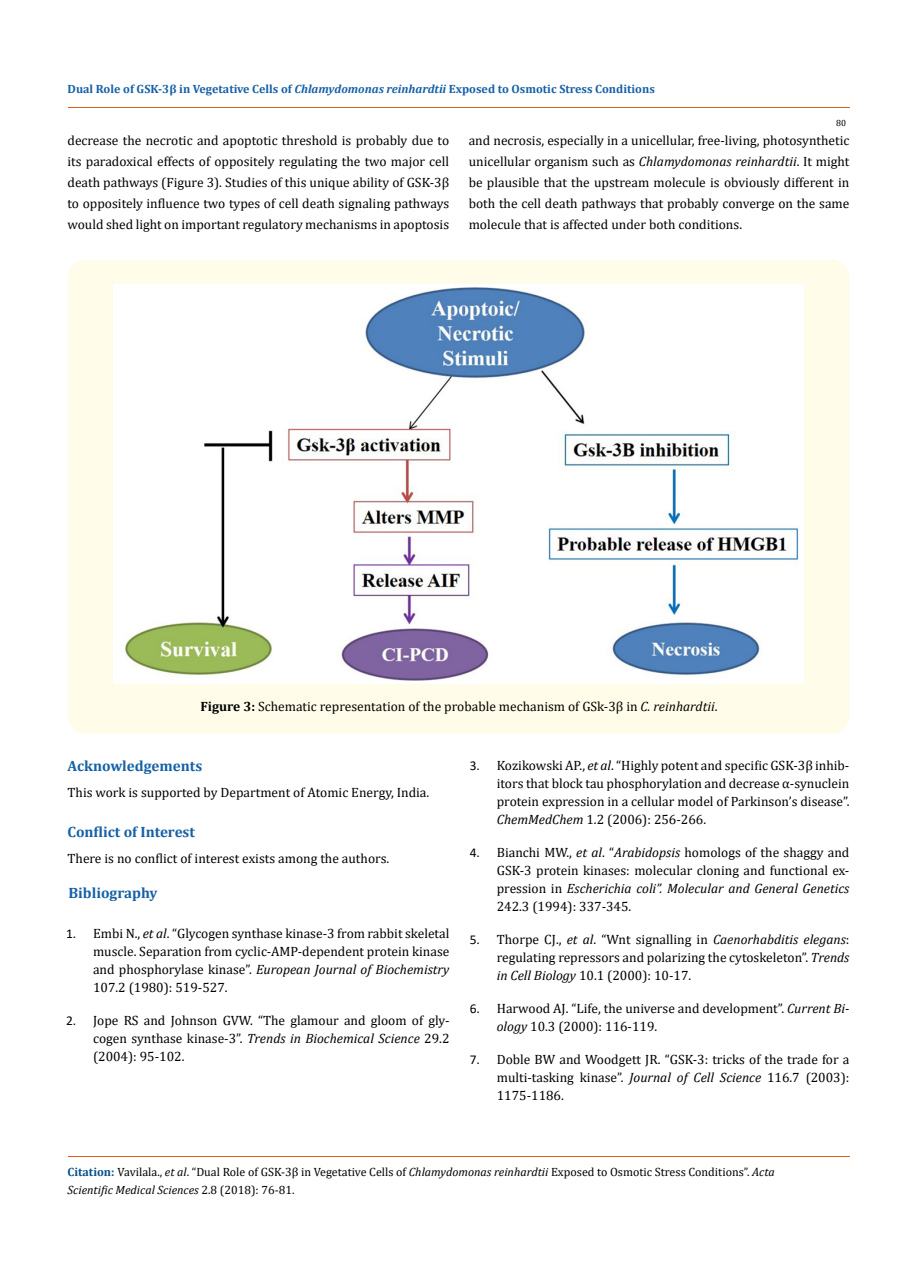
<style>
.page{position:relative;width:917px;height:1262px;background:#fff}
.page>*{position:absolute;margin:0;border:0;box-sizing:border-box;transform-origin:0 0}
.t1{font:700 15px "Cambria";color:#1560a6}
.t2{font:13.5px/18px "Cambria";color:#000;text-align:justify}
.t3{font:12px/18px "Cambria";color:#000}
.t4{font:700 12px "Cambria";color:#1560a6}
.t5{font:9px "Cambria";color:#000}
.s1{font-style:italic}
.s2{font-weight:700}
.s3{font-family:"Calibri"}
.s4{font-weight:700;color:#035089}
</style>
<div class="page">
<div style="left:68px;top:260px;width:781px;height:473px;background:#fffde9;border-radius:18px"></div>
<img style="left:113px;top:284px;width:690px;height:399px">
<hr style="left:68px;top:108px;width:781px;height:1px;background:#e05d1a">
<hr style="left:68px;top:1156px;width:781px;height:1px;background:#e05d1a">
<p class="t4" style="left:68px;top:81px;width:589px">Dual Role of GSK-3β in Vegetative Cells of <span class="s1">Chlamydomonas reinhardtii</span> Exposed to Osmotic Stress Conditions</p>
<p class="t5" style="left:836px;top:118px;width:11px">80</p>
<p class="t2" style="left:68px;top:130px;width:383px;line-height:21px">decrease the necrotic and apoptotic threshold is probably due to its paradoxical effects of oppositely regulating the two major cell death pathways (Figure 3). Studies of this unique ability of GSK-3β to oppositely influence two types of cell death signaling pathways would shed light on important regulatory mechanisms in apoptosis</p>
<p class="t2" style="left:468px;top:130px;width:382px;line-height:21px">and necrosis, especially in a unicellular, free-living, photosynthetic unicellular organism such as <span class="s1">Chlamydomonas reinhardtii</span>. It might be plausible that the upstream molecule is obviously different in both the cell death pathways that probably converge on the same molecule that is affected under both conditions.</p>
<p class="t2" style="left:200px;top:697px;width:518px"><span class="s2">Figure 3:</span> Schematic representation of the probable mechanism of GSk-3β in <span class="s1">C. reinhardtii</span>.</p>
<p class="t1" style="left:68px;top:755px;width:136px">Acknowledgements</p>
<p class="t2" style="left:68px;top:783px;width:363px">This work is supported by Department of Atomic Energy, India.</p>
<p class="t1" style="left:68px;top:821px;width:129px">Conflict of Interest</p>
<p class="t2" style="left:68px;top:849px;width:323px">There is no conflict of interest exists among the authors.</p>
<p class="t1" style="left:68px;top:882px;width:91px">Bibliography</p>
<p class="t2" style="left:93px;top:924px;width:358px;text-indent:-27px"><span class="s3">1.</span> Embi N., <span class="s1">et al</span>. “Glycogen synthase kinase-3 from rabbit skeletal muscle. Separation from cyclic-AMP-dependent protein kinase and phosphorylase kinase”. <span class="s1">European Journal of Biochemistry </span>107.2 (1980): 519-527.</p>
<p class="t2" style="left:93px;top:1011px;width:358px;text-indent:-27px"><span class="s3">2.</span> Jope RS and Johnson GVW. “The glamour and gloom of gly&shy;cogen synthase kinase-3”. <span class="s1">Trends in Biochemical Science</span> 29.2 (2004): 95-102.</p>
<p class="t2" style="left:497px;top:756px;width:354px;text-indent:-27px"><span class="s3">3.</span> Kozikowski AP., <span class="s1">et al</span>. “Highly potent and specific GSK-3β inhib&shy;itors that block tau phosphorylation and decrease α-synuclein protein expression in a cellular model of Parkinson’s disease”.<br><span class="s1">ChemMedChem</span> 1.2 (2006): 256-266.</p>
<p class="t2" style="left:497px;top:843px;width:354px;text-indent:-27px"><span class="s3">4.</span> Bianchi MW., <span class="s1">et al</span>. “<span class="s1">Arabidopsis</span> homologs of the shaggy and GSK-3 protein kinases: molecular cloning and functional ex&shy;pression in <span class="s1">Escherichia coli”. Molecular and General Genetics </span>242.3 (1994): 337-345.</p>
<p class="t2" style="left:497px;top:930px;width:354px;text-indent:-27px"><span class="s3">5.</span> Thorpe CJ., <span class="s1">et al</span>. “Wnt signalling in <span class="s1">Caenorhabditis elegans</span>: regulating repressors and polarizing the cytoskeleton”. <span class="s1">Trends in Cell Biology</span> 10.1 (2000): 10-17.</p>
<p class="t2" style="left:497px;top:999px;width:354px;text-indent:-27px"><span class="s3">6.</span> Harwood AJ. “Life, the universe and development”. <span class="s1">Current Bi&shy;ology</span> 10.3 (2000): 116-119.</p>
<p class="t2" style="left:497px;top:1050px;width:354px;text-indent:-27px"><span class="s3">7.</span> Doble BW and Woodgett JR. “GSK-3: tricks of the trade for a multi-tasking kinase”. <span class="s1">Journal of Cell Science</span> 116.7 (2003):<br>1175-1186.</p>
<p class="t3" style="left:67px;top:1163px;width:708px"><span class="s4">Citation:</span> Vavilala., <span class="s1">et al</span>. “Dual Role of GSK-3β in Vegetative Cells of <span class="s1">Chlamydomonas reinhardtii</span> Exposed to Osmotic Stress Conditions”. <span class="s1">Acta<br>Scientific Medical Sciences</span> 2.8 (2018): 76-81.</p>
</div>
